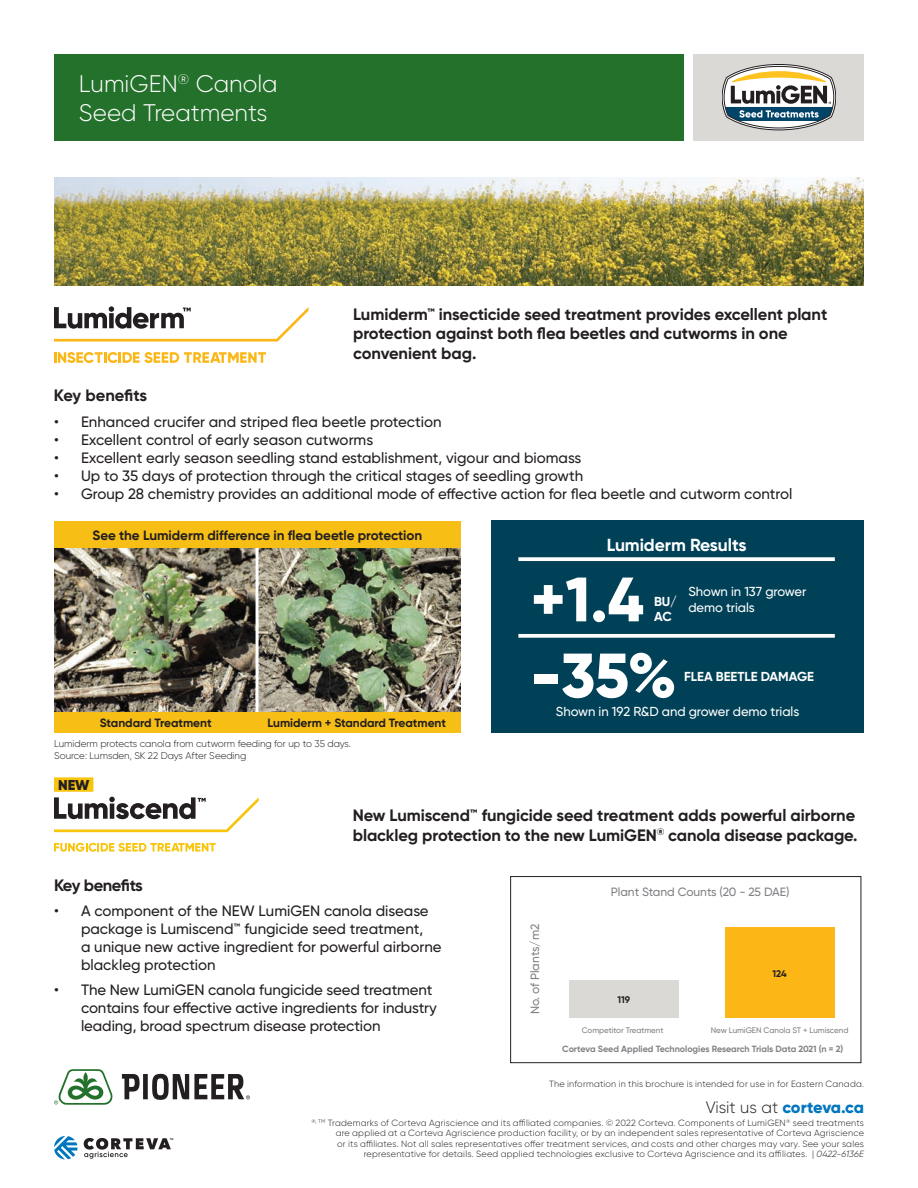
<style>
.page{position:relative;width:918px;height:1188px;background:#fff}
.page>*{position:absolute;margin:0;border:0;box-sizing:border-box;transform-origin:0 0}
.t1{font:800 62.55px "Gilroy";color:#fff}
.t2{font:300 24px/28.8px "Gilroy";color:#fff}
.t3{font:700 17.4px "Gilroy";letter-spacing:-.005em;color:#fff}
.t4{font:700 16.5px/19.5px "Gilroy";letter-spacing:-.005em;color:#231f20}
.t5{font:800 16.5px "Gilroy";letter-spacing:-.015em;color:#0076be}
.t6{font:700 16.5px "Gilroy";letter-spacing:-.04em;color:#231f20}
.t7{font:500 15px/18px "Gilroy";color:#231f20}
.t8{font:900 14.25px "Gilroy";color:#231f20}
.t9{font:700 13.5px "Gilroy";letter-spacing:-.005em;color:#231f20}
.t10{font:500 13.05px/15.6px "Gilroy";letter-spacing:-.005em;color:#fff}
.t11{font:700 13.05px/15.6px "Gilroy";letter-spacing:-.005em;color:#fff}
.t12{font:700 12px "Gilroy";letter-spacing:-.005em;color:#231f20}
.t13{font:500 12px "Gilroy";letter-spacing:-.005em;color:#808285}
.t14{font:300 9.75px/12px "Gilroy";letter-spacing:-.005em;color:#231f20}
.t15{font:700 9.6px "Gilroy";letter-spacing:-.005em;color:#231f20}
.t16{font:300 9px/10.5px "Gilroy";letter-spacing:.025em;color:#231f20;text-align:right}
.t17{font:700 9px "Gilroy";letter-spacing:-.01em;color:#808285}
.t18{font:500 8.1px "Gilroy";letter-spacing:-.005em;color:#808285}
.s1{font-weight:300;color:#231f20}
.s2{font-style:italic}
</style>
<div class="page">
<div style="left:694px;top:54px;width:170px;height:86px;background:#dad9d6"></div>
<div style="left:54px;top:54px;width:630px;height:86px;background:#23712a"></div>
<svg style="left:722px;top:64px;width:114px;height:66px"></svg>
<img style="left:54px;top:177px;width:810px;height:108px">
<svg style="left:54px;top:1136px;width:24px;height:23px"></svg>
<svg style="left:84px;top:1138px;width:89px;height:21px"></svg>
<svg style="left:122px;top:1074px;width:18px;height:25px"></svg>
<div style="left:143px;top:1074px;width:5px;height:25px;background:#231f20"></div>
<svg style="left:152px;top:1074px;width:98px;height:26px"></svg>
<svg style="left:54px;top:1069px;width:59px;height:36px"></svg>
<img style="left:55px;top:548px;width:406px;height:164px">
<svg style="left:54px;top:352px;width:212px;height:11px"></svg>
<svg style="left:54px;top:306px;width:254px;height:36px"></svg>
<div style="left:491px;top:521px;width:373px;height:212px;background:#004157"></div>
<svg style="left:54px;top:843px;width:162px;height:9px"></svg>
<svg style="left:54px;top:797px;width:205px;height:35px"></svg>
<div style="left:725px;top:927px;width:109px;height:91px;background:#fcb615"></div>
<div style="left:569px;top:980px;width:110px;height:38px;background:#dad9d6"></div>
<div style="left:510px;top:876px;width:351px;height:187px;border:1px solid #231f20"></div>
<svg style="left:518px;top:557px;width:317px;height:4px"></svg>
<svg style="left:518px;top:634px;width:317px;height:4px"></svg>
<div style="left:54px;top:777px;width:39px;height:15px;background:#f9c40c"></div>
<hr style="left:256px;top:544px;width:3px;height:172px;background:#fff">
<div style="left:54px;top:712px;width:204px;height:21px;background:#f7be16"></div>
<div style="left:253px;top:712px;width:208px;height:21px;background:#f7be16"></div>
<div style="left:54px;top:521px;width:407px;height:27px;background:#f7be16"></div>
<h2 class="t2" style="left:79px;top:69px;width:200px">LumiGEN<sup>®</sup> Canola<br>Seed Treatments</h2>
<p class="t4" style="left:353px;top:304px;width:476px">Lumiderm™ insecticide seed treatment provides excellent plant protection against both flea beetles and cutworms in one convenient bag.</p>
<p class="t4" style="left:54px;top:386px;width:95px">Key benefits</p>
<p class="t7" style="left:54px;top:413px;width:389px">• Enhanced crucifer and striped flea beetle protection</p>
<p class="t7" style="left:54px;top:431px;width:321px">• Excellent control of early season cutworms</p>
<p class="t7" style="left:54px;top:449px;width:529px">• Excellent early season seedling stand establishment, vigour and biomass</p>
<p class="t7" style="left:54px;top:467px;width:531px">• Up to 35 days of protection through the critical stages of seedling growth</p>
<p class="t7" style="left:54px;top:485px;width:740px">• Group 28 chemistry provides an additional mode of effective action for flea beetle and cutworm control</p>
<p class="t9" style="left:92px;top:526px;width:331px">See the Lumiderm difference in flea beetle protection</p>
<p class="t12" style="left:100px;top:716px;width:113px">Standard Treatment</p>
<p class="t12" style="left:268px;top:716px;width:180px">Lumiderm + Standard Treatment</p>
<p class="t14" style="left:54px;top:737px;width:298px">Lumiderm protects canola from cutworm feeding for up to 35 days.<br>Source: Lumsden, SK 22 Days After Seeding</p>
<p class="t8" style="left:58px;top:776px;width:33px">NEW</p>
<p class="t3" style="left:607px;top:534px;width:141px">Lumiderm Results</p>
<h1 class="t1" style="left:531px;top:560px;width:115px">+1.4</h1>
<p class="t11" style="left:654px;top:593px;width:25px">BU/<br>AC</p>
<p class="t10" style="left:688px;top:584px;width:120px">Shown in 137 grower demo trials</p>
<h1 class="t1" style="left:530px;top:636px;width:148px">-35%</h1>
<p class="t11" style="left:684px;top:668px;width:131px">FLEA BEETLE DAMAGE</p>
<p class="t10" style="left:556px;top:704px;width:245px">Shown in 192 R&amp;D and grower demo trials</p>
<p class="t4" style="left:353px;top:805px;width:506px">New Lumiscend™ fungicide seed treatment adds powerful airborne blackleg protection to the new LumiGEN<sup>®</sup> canola disease package.</p>
<p class="t6" style="left:54px;top:875px;width:91px">Key benefits</p>
<p class="t7" style="left:81px;top:902px;width:362px;text-indent:-27px">• A component of the NEW LumiGEN canola disease package is Lumiscend™ fungicide seed treatment,<br>a unique new active ingredient for powerful airborne blackleg protection</p>
<p class="t7" style="left:81px;top:981px;width:358px;text-indent:-27px">• The New LumiGEN canola fungicide seed treatment contains four effective active ingredients for industry leading, broad spectrum disease protection</p>
<p class="t13" style="left:611px;top:884px;width:180px">Plant Stand Counts (20 - 25 DAE)</p>
<p class="t13" style="left:528px;top:1014px;width:92px;rotate:-90deg">No. of Plants/m2</p>
<p class="t15" style="left:617px;top:993px;width:14px">119</p>
<p class="t15" style="left:772px;top:967px;width:16px">124</p>
<p class="t18" style="left:711px;top:1025px;width:139px">New LumiGEN Canola ST + Lumiscend</p>
<p class="t18" style="left:582px;top:1025px;width:83px">Competitor Treatment</p>
<p class="t17" style="left:562px;top:1043px;width:283px">Corteva Seed Applied Technologies Research Trials Data 2021 (n = 2)</p>
<p class="t16" style="left:549px;top:1079px;width:316px">The information in this brochure is intended for use in for Eastern Canada.</p>
<p class="t5" style="left:706px;top:1096px;width:160px"><span class="s1">Visit us at</span> corteva.ca</p>
<p class="t16" style="left:312px;top:1117px;width:554px"><sup>®,</sup> <sup>TM</sup> Trademarks of Corteva Agriscience and its affiliated companies. © 2022 Corteva. Components of LumiGEN<sup>®</sup> seed treatments are applied at a Corteva Agriscience production facility, or by an independent sales representative of Corteva Agriscience<br>or its affiliates. Not all sales representatives offer treatment services, and costs and other charges may vary. See your sales representative for details. Seed applied technologies exclusive to Corteva Agriscience and its affiliates. | <span class="s2">0422-6136E</span></p>
</div>
